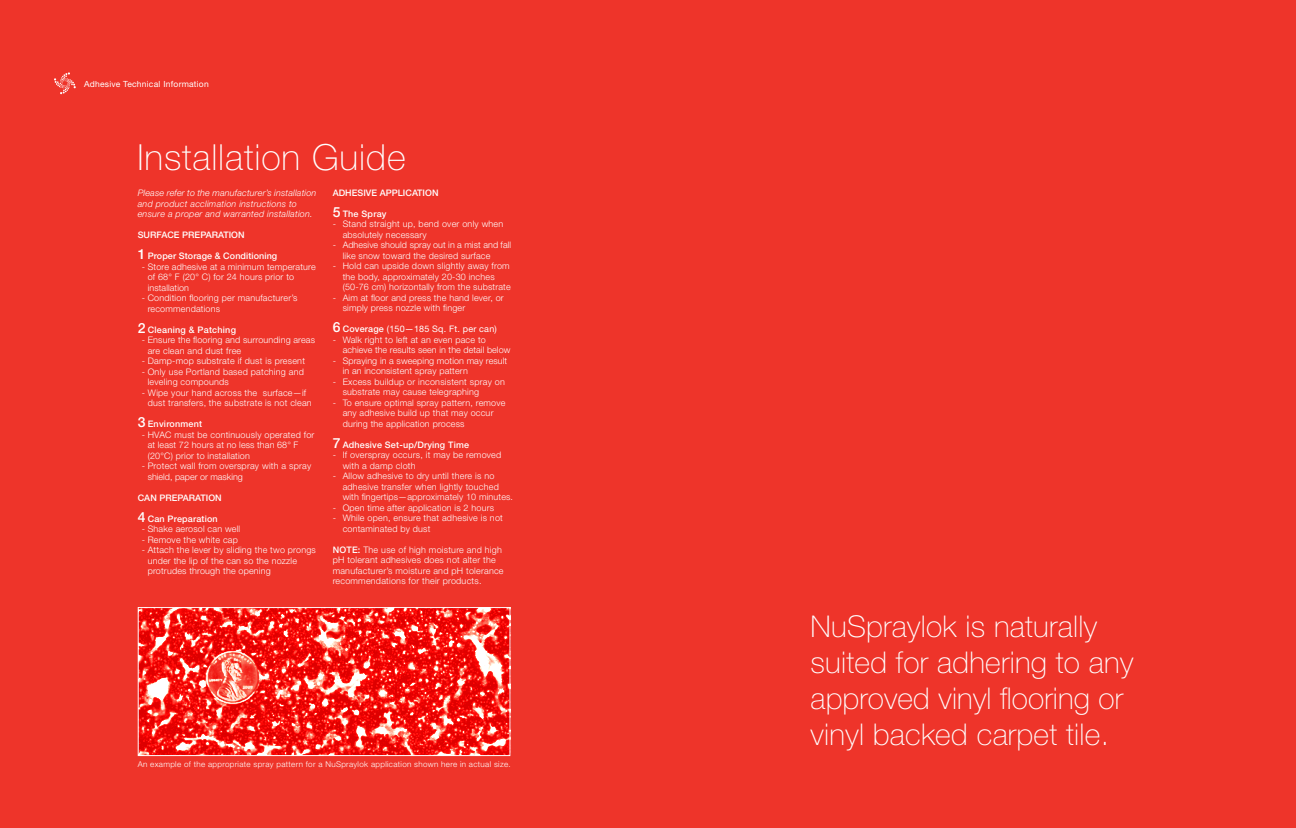
<style>
.page{position:relative;width:1296px;height:828px;background:#fff}
.page>*{position:absolute;margin:0;border:0;box-sizing:border-box;transform-origin:0 0}
.t1{font:100 36px "Helvetica Neue LT Std";letter-spacing:.025em;color:#fff}
.t2{font:100 30px/36px "Helvetica Neue LT Std";letter-spacing:.01em;color:#fff}
.t3{font:300 9px/10.5px "Helvetica Neue LT Std";letter-spacing:.02em;color:#fff}
.t4{font:500 9px "Helvetica Neue LT Std";letter-spacing:.01em;color:#fff}
.t5{font:italic 300 9px/10.5px "Helvetica Neue LT Std";letter-spacing:.025em;color:#fff}
.t6{font:9px "Helvetica Neue LT Std";letter-spacing:.02em;color:#fff}
.t7{font:8.5px "Helvetica Neue LT Std";letter-spacing:.025em;color:#fff}
.t8{font:300 8px "Helvetica Neue LT Std";letter-spacing:.04em;color:#fff}
.s1{font-size:14px}
.s2{font-weight:500;font-size:14px}
.s3{font-weight:500}
</style>
<div class="page">
<div style="left:0;top:0;width:648px;height:828px;background:#ee342a"></div>
<svg style="left:54px;top:72px;width:22px;height:22px"></svg>
<svg style="left:140px;top:609px;width:368px;height:145px;background:#f43832"></svg>
<div style="left:138px;top:607px;width:372px;height:149px;border:1px solid #fff"></div>
<div style="left:648px;top:0;width:648px;height:828px;background:#ee342a"></div>
<img style="left:207px;top:651px;width:53px;height:53px;border-radius:26px">
<p class="t7" style="left:84px;top:79px;width:126px">Adhesive Technical Information</p>
<h1 class="t1" style="left:137px;top:136px;width:270px">Installation Guide</h1>
<p class="t4" style="left:333px;top:187px;width:107px">ADHESIVE APPLICATION</p>
<p class="t4" style="left:333px;top:208px;width:55px"><span class="s1">5</span> The Spray</p>
<p class="t3" style="left:343px;top:219px;width:162px;text-indent:-10px">- Stand straight up, bend over only when absolutely necessary</p>
<p class="t3" style="left:343px;top:240px;width:170px;text-indent:-10px">- Adhesive should spray out in a mist and fall like snow toward the desired surface</p>
<p class="t3" style="left:343px;top:261px;width:170px;text-indent:-10px">- Hold can upside down slightly away from the body, approximately 20-30 inches (50-76 cm) horizontally from the substrate</p>
<p class="t3" style="left:343px;top:292px;width:163px;text-indent:-10px">- Aim at floor and press the hand lever, or simply press nozzle with finger</p>
<p class="t6" style="left:333px;top:324px;width:166px"><span class="s2">6</span> <span class="s3">Coverage</span> (150—185 Sq. Ft. per can)</p>
<p class="t3" style="left:343px;top:334px;width:169px;text-indent:-10px">- Walk right to left at an even pace to achieve the results seen in the detail below</p>
<p class="t3" style="left:343px;top:355px;width:166px;text-indent:-10px">- Spraying in a sweeping motion may result in an inconsistent spray pattern</p>
<p class="t3" style="left:343px;top:376px;width:164px;text-indent:-10px">- Excess buildup or inconsistent spray on substrate may cause telegraphing</p>
<p class="t3" style="left:343px;top:397px;width:164px;text-indent:-10px">- To ensure optimal spray pattern, remove any adhesive build up that may occur during the application process</p>
<p class="t4" style="left:333px;top:439px;width:138px"><span class="s1">7</span> Adhesive Set-up/Drying Time</p>
<p class="t3" style="left:343px;top:450px;width:160px;text-indent:-10px">- If overspray occurs, it may be removed with a damp cloth</p>
<p class="t3" style="left:343px;top:471px;width:172px;text-indent:-10px">- Allow adhesive to dry until there is no adhesive transfer when lightly touched with fingertips—approximately 10 minutes.</p>
<p class="t3" style="left:333px;top:502px;width:163px">- Open time after application is 2 hours</p>
<p class="t3" style="left:343px;top:513px;width:162px;text-indent:-10px">- While open, ensure that adhesive is not contaminated by dust</p>
<p class="t3" style="left:333px;top:544px;width:172px"><span class="s3">NOTE:</span> The use of high moisture and high pH tolerant adhesives does not alter the manufacturer’s moisture and pH tolerance recommendations for their products.</p>
<p class="t5" style="left:138px;top:188px;width:180px">Please refer to the manufacturer’s installation and product acclimation instructions to ensure a proper and warranted installation.</p>
<p class="t4" style="left:138px;top:230px;width:108px">SURFACE PREPARATION</p>
<p class="t4" style="left:138px;top:251px;width:141px"><span class="s1">1</span> Proper Storage &amp; Conditioning</p>
<p class="t3" style="left:148px;top:261px;width:170px;text-indent:-6px">- Store adhesive at a minimum temperature of 68° F (20° C) for 24 hours prior to installation</p>
<p class="t3" style="left:148px;top:292px;width:151px;text-indent:-6px">- Condition flooring per manufacturer’s recommendations</p>
<p class="t4" style="left:138px;top:324px;width:100px"><span class="s1">2</span> Cleaning &amp; Patching</p>
<p class="t3" style="left:148px;top:334px;width:169px;text-indent:-6px">- Ensure the flooring and surrounding areas are clean and dust free</p>
<p class="t3" style="left:142px;top:355px;width:165px">- Damp-mop substrate if dust is present</p>
<p class="t3" style="left:148px;top:366px;width:158px;text-indent:-6px">- Only use Portland based patching and leveling compounds</p>
<p class="t3" style="left:148px;top:387px;width:166px;text-indent:-6px">- Wipe your hand across the surface—if dust transfers, the substrate is not clean</p>
<p class="t4" style="left:138px;top:419px;width:66px"><span class="s1">3</span> Environment</p>
<p class="t3" style="left:148px;top:429px;width:168px;text-indent:-6px">- HVAC must be continuously operated for at least 72 hours at no less than 68° F (20°C) prior to installation</p>
<p class="t3" style="left:148px;top:460px;width:165px;text-indent:-6px">- Protect wall from overspray with a spray shield, paper or masking</p>
<p class="t4" style="left:138px;top:492px;width:86px">CAN PREPARATION</p>
<p class="t4" style="left:138px;top:513px;width:82px"><span class="s1">4</span> Can Preparation</p>
<p class="t3" style="left:142px;top:523px;width:100px">- Shake aerosol can well</p>
<p class="t3" style="left:142px;top:534px;width:98px">- Remove the white cap</p>
<p class="t3" style="left:148px;top:544px;width:170px;text-indent:-6px">- Attach the lever by sliding the two prongs under the lip of the can so the nozzle protrudes through the opening</p>
<p class="t8" style="left:138px;top:760px;width:374px">An example of the appropriate spray pattern for a NuSpraylok application shown here in actual size.</p>
<h2 class="t2" style="left:811px;top:609px;width:324px">NuSpraylok is naturally suited for adhering to any approved vinyl flooring or vinyl backed carpet tile.</h2>
</div>
